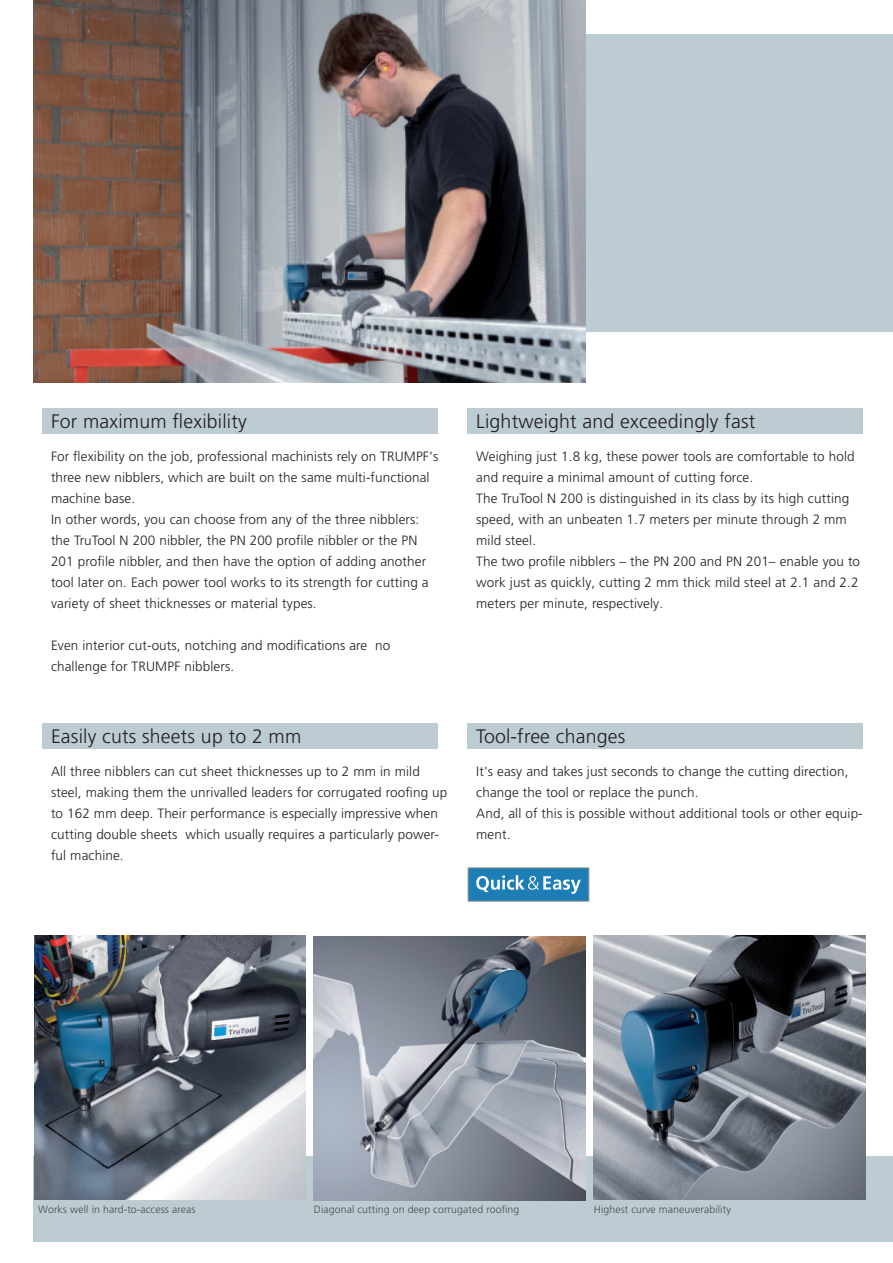
<style>
.page{position:relative;width:893px;height:1263px;background:#fff}
.page>*{position:absolute;margin:0;border:0;box-sizing:border-box;transform-origin:0 0}
.t1{font:300 19.5px "Frutiger LT Pro";letter-spacing:.01em;color:#231f20}
.t2{font:300 13.5px/21px "Frutiger LT Pro";letter-spacing:.01em;color:#231f20}
.t3{font:300 10.5px "Frutiger LT Pro";letter-spacing:.01em;color:#4b4c4d}
</style>
<div class="page">
<div style="left:34px;top:1157px;width:859px;height:85px;background:#bdcbd2"></div>
<div style="left:34px;top:34px;width:859px;height:298px;background:#bdcbd2"></div>
<img style="left:34px;top:0;width:551px;height:383px">
<img style="left:34px;top:935px;width:271px;height:264px">
<img style="left:594px;top:935px;width:271px;height:264px">
<div style="left:468px;top:867px;width:121px;height:34px;background:#1c7eb4;border:1px solid #86888b"></div>
<svg style="left:476px;top:875px;width:105px;height:19px"></svg>
<div style="left:468px;top:723px;width:395px;height:25px;background:#bdcbd2"></div>
<div style="left:42px;top:723px;width:396px;height:25px;background:#bdcbd2"></div>
<div style="left:468px;top:408px;width:395px;height:26px;background:#bdcbd2"></div>
<div style="left:42px;top:408px;width:396px;height:26px;background:#bdcbd2"></div>
<img style="left:314px;top:936px;width:271px;height:264px">
<h1 class="t1" style="left:51px;top:410px;width:197px">For maximum flexibility</h1>
<p class="t2" style="left:51px;top:446px;width:389px">For flexibility on the job, professional machinists rely on TRUMPF's three new nibblers, which are built on the same multi-functional machine base.<br>In other words, you can choose from any of the three nibblers: the TruTool N 200 nibbler, the PN 200 profile nibbler or the PN 201 profile nibbler, and then have the option of adding another tool later on. Each power tool works to its strength for cutting a variety of sheet thicknesses or material types.</p>
<p class="t2" style="left:51px;top:635px;width:341px">Even interior cut-outs, notching and modifications are no challenge for TRUMPF nibblers.</p>
<h1 class="t1" style="left:51px;top:725px;width:252px">Easily cuts sheets up to 2 mm</h1>
<p class="t2" style="left:51px;top:761px;width:398px">All three nibblers can cut sheet thicknesses up to 2 mm in mild steel, making them the unrivalled leaders for corrugated roofing up to 162 mm deep. Their performance is especially impressive when cutting double sheets which usually requires a particularly power&shy;ful machine.</p>
<h1 class="t1" style="left:476px;top:410px;width:281px">Lightweight and exceedingly fast</h1>
<p class="t2" style="left:476px;top:446px;width:385px">Weighing just 1.8 kg, these power tools are comfortable to hold and require a minimal amount of cutting force.<br>The TruTool N 200 is distinguished in its class by its high cutting speed, with an unbeaten 1.7 meters per minute through 2 mm mild steel.<br>The two profile nibblers – the PN 200 and PN 201– enable you to work just as quickly, cutting 2 mm thick mild steel at 2.1 and 2.2 meters per minute, respectively.</p>
<h1 class="t1" style="left:476px;top:725px;width:151px">Tool-free changes</h1>
<p class="t2" style="left:476px;top:761px;width:388px">It's easy and takes just seconds to change the cutting direction, change the tool or replace the punch.<br>And, all of this is possible without additional tools or other equip&shy;ment.</p>
<p class="t3" style="left:38px;top:1204px;width:159px">Works well in hard-to-access areas</p>
<p class="t3" style="left:314px;top:1204px;width:207px">Diagonal cutting on deep corrugated roofing</p>
<p class="t3" style="left:594px;top:1204px;width:139px">Highest curve maneuverability</p>
</div>
